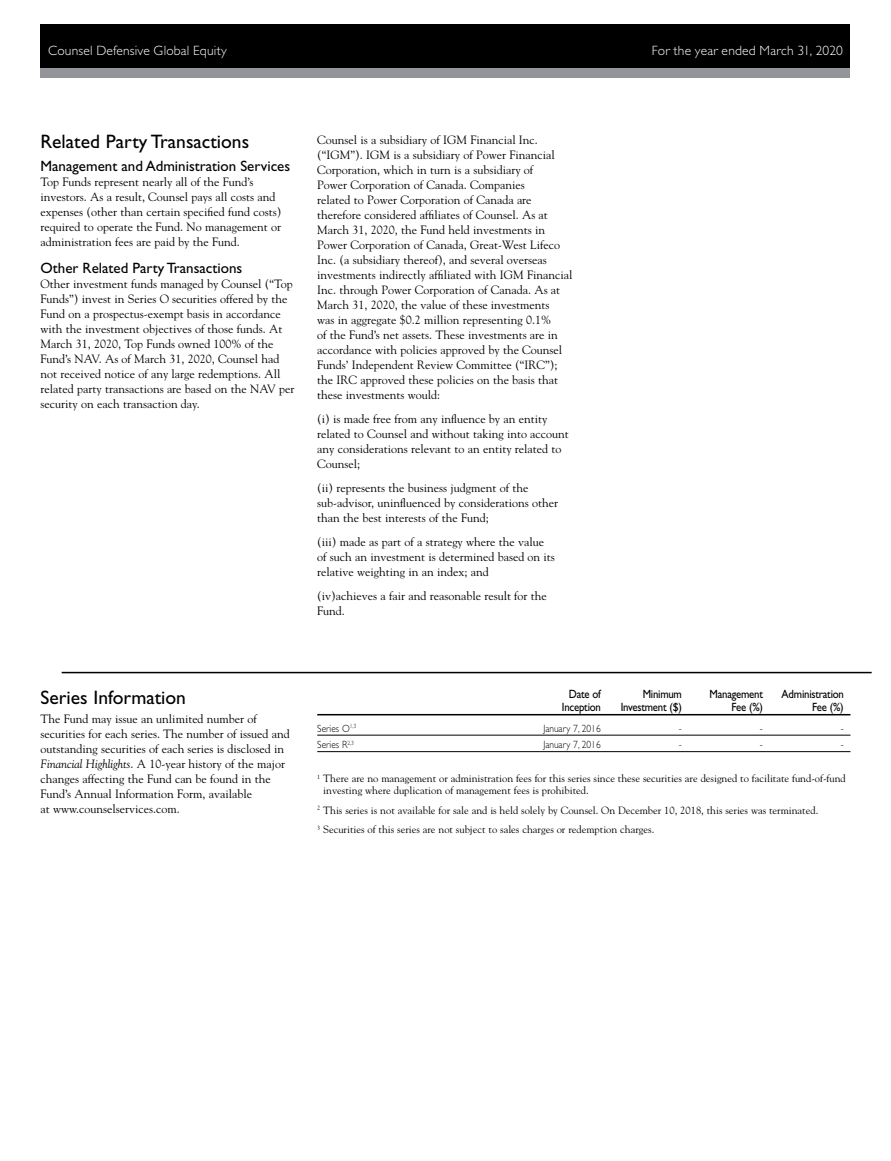
<style>
.page{position:relative;width:891px;height:1161px;background:#fff}
.page>*{position:absolute;margin:0;border:0;box-sizing:border-box;transform-origin:0 0}
.Subhead_Bold{font:19.5px "Gill Sans Std";color:#000}
._2nd_Subhead{font:15px "Gill Sans Std";color:#000}
.SCOTT_Master_Page_he{font:300 13.5px "Gill Sans Std";letter-spacing:.015em;color:#fff}
.Body_Copy{font:12px/15px "Goudy Std";color:#000}
.t1{font:12px "Gill Sans Std";letter-spacing:-.02em;color:#000;scale:.9 1}
.Definition_copy{font:10.5px/12px "Goudy Std";color:#000}
.Ann_Comp_Rtn_Table{font:300 10.5px "Gill Sans Std";color:#000;scale:.9 1}
.s1{font-style:italic}
</style>
<div class="page">
<div style="left:40px;top:24px;width:810px;height:52px;background:#000"></div>
<div style="left:40px;top:68px;width:810px;height:10px;background:#939598"></div>
<hr style="left:317px;top:714px;width:533px;height:1px;background:#000">
<hr style="left:317px;top:735px;width:533px;height:1px;background:#000">
<hr style="left:317px;top:751px;width:533px;height:1px;background:#000">
<hr style="left:62px;top:672px;width:810px;height:1px;background:#000">
<p class="SCOTT_Master_Page_he" style="left:48px;top:43px;width:180px">Counsel Defensive Global Equity</p>
<p class="SCOTT_Master_Page_he" style="left:652px;top:43px;width:193px">For the year ended March 31, 2020</p>
<p class="Subhead_Bold" style="left:40px;top:131px;width:210px">Related Party Transactions</p>
<p class="_2nd_Subhead" style="left:40px;top:157px;width:251px">Management and Administration Services</p>
<p class="Body_Copy" style="left:40px;top:174px;width:243px">Top Funds represent nearly all of the Fund’s investors. As a result, Counsel pays all costs and expenses (other than certain specified fund costs) required to operate the Fund. No management or administration fees are paid by the Fund.</p>
<p class="_2nd_Subhead" style="left:40px;top:259px;width:203px">Other Related Party Transactions</p>
<p class="Body_Copy" style="left:40px;top:276px;width:256px">Other investment funds managed by Counsel (“Top Funds”) invest in Series O securities offered by the Fund on a prospectus-exempt basis in accordance with the investment objectives of those funds. At March 31, 2020, Top Funds owned 100% of the Fund’s NAV. As of March 31, 2020, Counsel had not received notice of any large redemptions. All related party transactions are based on the NAV per security on each transaction day.</p>
<p class="Body_Copy" style="left:317px;top:132px;width:257px">Counsel is a subsidiary of IGM Financial Inc. (“IGM”). IGM is a subsidiary of Power Financial Corporation, which in turn is a subsidiary of<br>Power Corporation of Canada. Companies<br>related to Power Corporation of Canada are therefore considered affiliates of Counsel. As at March 31, 2020, the Fund held investments in Power Corporation of Canada, Great-West Lifeco Inc. (a subsidiary thereof), and several overseas investments indirectly affiliated with IGM Financial Inc. through Power Corporation of Canada. As at March 31, 2020, the value of these investments<br>was in aggregate $0.2 million representing 0.1%<br>of the Fund’s net assets. These investments are in accordance with policies approved by the Counsel Funds’ Independent Review Committee (“IRC”); the IRC approved these policies on the basis that these investments would:</p>
<p class="Body_Copy" style="left:317px;top:411px;width:253px">(i) is made free from any influence by an entity related to Counsel and without taking into account any considerations relevant to an entity related to Counsel;</p>
<p class="Body_Copy" style="left:317px;top:480px;width:242px">(ii) represents the business judgment of the sub-advisor, uninfluenced by considerations other than the best interests of the Fund;</p>
<p class="Body_Copy" style="left:317px;top:534px;width:239px">(iii) made as part of a strategy where the value of such an investment is determined based on its relative weighting in an index; and</p>
<p class="Body_Copy" style="left:317px;top:588px;width:231px">(iv)achieves a fair and reasonable result for the<br>Fund.</p>
<p class="Subhead_Bold" style="left:40px;top:686px;width:147px">Series Information</p>
<p class="Body_Copy" style="left:40px;top:711px;width:251px">The Fund may issue an unlimited number of securities for each series. The number of issued and outstanding securities of each series is disclosed in <span class="s1">Financial Highlights</span>. A 10-year history of the major changes affecting the Fund can be found in the Fund’s Annual Information Form, available<br>at www.counselservices.com.</p>
<p class="t1" style="left:569px;top:687px;width:37px">Date of</p>
<p class="t1" style="left:643px;top:687px;width:45px">Minimum</p>
<p class="t1" style="left:710px;top:687px;width:61px">Management</p>
<p class="t1" style="left:782px;top:687px;width:71px">Administration</p>
<p class="t1" style="left:562px;top:700px;width:45px">Inception</p>
<p class="t1" style="left:621px;top:700px;width:70px">Investment ($)</p>
<p class="t1" style="left:731px;top:700px;width:37px">Fee (%)</p>
<p class="t1" style="left:812px;top:700px;width:37px">Fee (%)</p>
<p class="Ann_Comp_Rtn_Table" style="left:317px;top:723px;width:45px">Series O<sup>1,3</sup></p>
<p class="Ann_Comp_Rtn_Table" style="left:543px;top:723px;width:65px">January 7, 2016</p>
<p class="Ann_Comp_Rtn_Table" style="left:679px;top:723px;width:5px">-</p>
<p class="Ann_Comp_Rtn_Table" style="left:760px;top:723px;width:5px">-</p>
<p class="Ann_Comp_Rtn_Table" style="left:841px;top:723px;width:5px">-</p>
<p class="Ann_Comp_Rtn_Table" style="left:317px;top:739px;width:42px">Series R<sup>2,3</sup></p>
<p class="Ann_Comp_Rtn_Table" style="left:543px;top:739px;width:65px">January 7, 2016</p>
<p class="Ann_Comp_Rtn_Table" style="left:679px;top:739px;width:5px">-</p>
<p class="Ann_Comp_Rtn_Table" style="left:760px;top:739px;width:5px">-</p>
<p class="Ann_Comp_Rtn_Table" style="left:841px;top:739px;width:5px">-</p>
<p class="Definition_copy" style="left:323px;top:772px;width:524px;text-indent:-6px"><sup>1</sup> There are no management or administration fees for this series since these securities are designed to facilitate fund-of-fund investing where duplication of management fees is prohibited.</p>
<p class="Definition_copy" style="left:317px;top:804px;width:503px"><sup>2</sup> This series is not available for sale and is held solely by Counsel. On December 10, 2018, this series was terminated.</p>
<p class="Definition_copy" style="left:317px;top:823px;width:339px"><sup>3</sup> Securities of this series are not subject to sales charges or redemption charges.</p>
</div>
